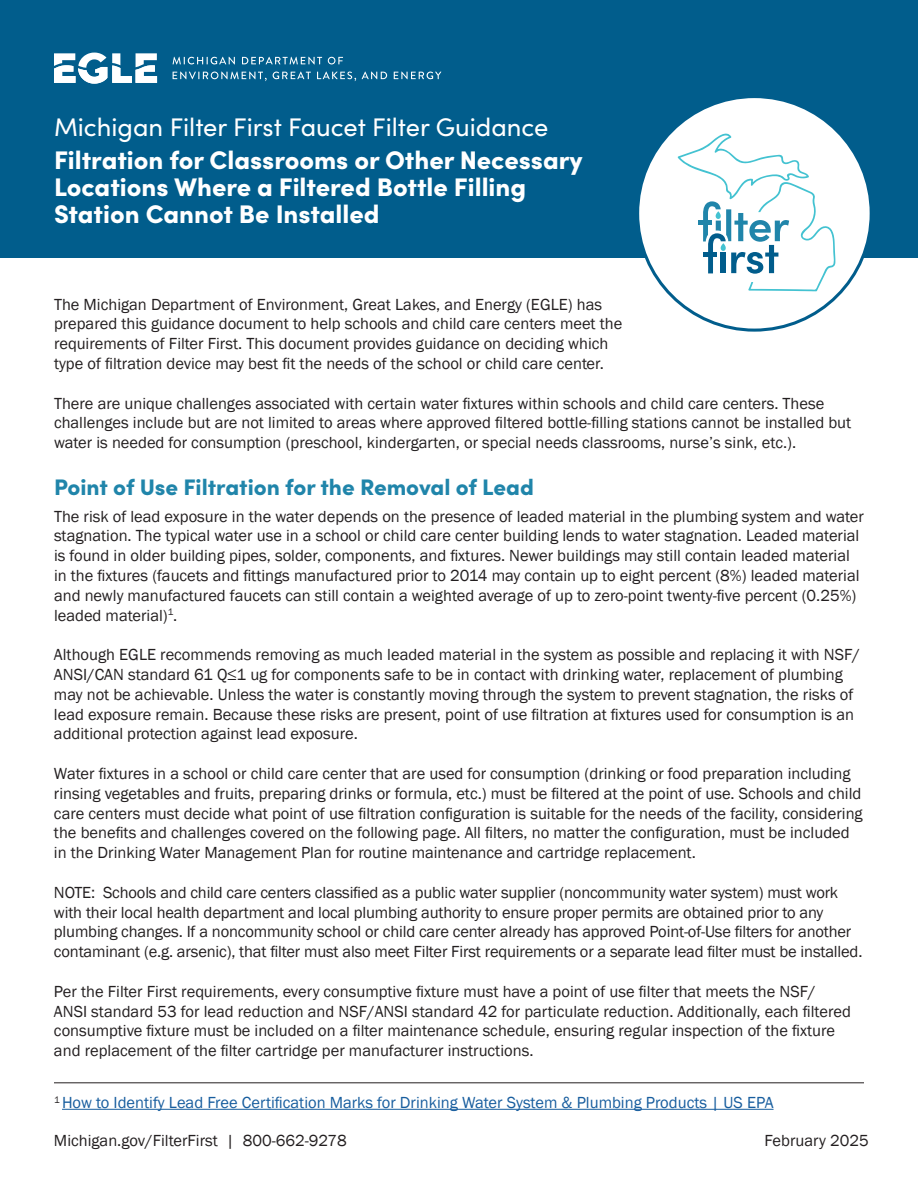
<style>
.page{position:relative;width:918px;height:1188px;background:#fff}
.page>*{position:absolute;margin:0;border:0;box-sizing:border-box;transform-origin:0 0}
.t1{font:900 25.5px/27px "Sofia Pro";color:#fff}
.t2{font:25.5px "Sofia Pro";color:#fff}
.t3{font:900 22.5px "Sofia Pro";color:#2085aa}
.t4{font:16.5px/19.8px "Franklin Gothic";color:#231f20}
.t5{font:16.5px "Franklin Gothic";color:#175d9e}
</style>
<div class="page">
<div style="left:0;top:0;width:918px;height:257px;background:#015d8c"></div>
<svg style="left:173px;top:57px;width:62px;height:7px"></svg>
<svg style="left:242px;top:57px;width:80px;height:7px"></svg>
<svg style="left:328px;top:57px;width:15px;height:7px"></svg>
<svg style="left:173px;top:72px;width:94px;height:9px"></svg>
<svg style="left:273px;top:72px;width:38px;height:7px"></svg>
<svg style="left:317px;top:72px;width:39px;height:9px"></svg>
<svg style="left:362px;top:72px;width:25px;height:7px"></svg>
<svg style="left:394px;top:72px;width:47px;height:7px"></svg>
<svg style="left:54px;top:53px;width:103px;height:31px"></svg>
<div style="left:638px;top:97px;width:233px;height:233px;background:#fff;border-radius:50%"></div>
<svg style="left:678px;top:134px;width:157px;height:157px"></svg>
<hr style="left:62px;top:1109px;width:712px;height:1px;background:#175d9e">
<hr style="left:54px;top:1082px;width:810px;height:1px;background:#231f20">
<h1 class="t2" style="left:54px;top:108px;width:496px">Michigan Filter First Faucet Filter Guidance</h1>
<h1 class="t1" style="left:54px;top:145px;width:530px">Filtration for Classrooms or Other Necessary<br>Locations Where a Filtered Bottle Filling<br>Station Cannot Be Installed</h1>
<p class="t4" style="left:54px;top:295px;width:570px">The Michigan Department of Environment, Great Lakes, and Energy (EGLE) has prepared this guidance document to help schools and child care centers meet the requirements of Filter First. This document provides guidance on deciding which type of filtration device may best fit the needs of the school or child care center.</p>
<p class="t4" style="left:54px;top:394px;width:799px">There are unique challenges associated with certain water fixtures within schools and child care centers. These challenges include but are not limited to areas where approved filtered bottle-filling stations cannot be installed but water is needed for consumption (preschool, kindergarten, or special needs classrooms, nurse’s sink, etc.).</p>
<h2 class="t3" style="left:54px;top:469px;width:482px">Point of Use Filtration for the Removal of Lead</h2>
<p class="t4" style="left:54px;top:507px;width:812px">The risk of lead exposure in the water depends on the presence of leaded material in the plumbing system and water stagnation. The typical water use in a school or child care center building lends to water stagnation. Leaded material is found in older building pipes, solder, components, and fixtures. Newer buildings may still contain leaded material in the fixtures (faucets and fittings manufactured prior to 2014 may contain up to eight percent (8%) leaded material and newly manufactured faucets can still contain a weighted average of up to zero-point twenty-five percent (0.25%) leaded material)<sup>1</sup>.</p>
<p class="t4" style="left:54px;top:645px;width:807px">Although EGLE recommends removing as much leaded material in the system as possible and replacing it with NSF/ ANSI/CAN standard 61 Q≤1 ug for components safe to be in contact with drinking water, replacement of plumbing may not be achievable. Unless the water is constantly moving through the system to prevent stagnation, the risks of lead exposure remain. Because these risks are present, point of use filtration at fixtures used for consumption is an additional protection against lead exposure.</p>
<p class="t4" style="left:54px;top:764px;width:810px">Water fixtures in a school or child care center that are used for consumption (drinking or food preparation including rinsing vegetables and fruits, preparing drinks or formula, etc.) must be filtered at the point of use. Schools and child care centers must decide what point of use filtration configuration is suitable for the needs of the facility, considering the benefits and challenges covered on the following page. All filters, no matter the configuration, must be included in the Drinking Water Management Plan for routine maintenance and cartridge replacement.</p>
<p class="t4" style="left:54px;top:883px;width:810px">NOTE: Schools and child care centers classified as a public water supplier (noncommunity water system) must work with their local health department and local plumbing authority to ensure proper permits are obtained prior to any plumbing changes. If a noncommunity school or child care center already has approved Point-of-Use filters for another contaminant (e.g. arsenic), that filter must also meet Filter First requirements or a separate lead filter must be installed.</p>
<p class="t4" style="left:54px;top:982px;width:798px">Per the Filter First requirements, every consumptive fixture must have a point of use filter that meets the NSF/ ANSI standard 53 for lead reduction and NSF/ANSI standard 42 for particulate reduction. Additionally, each filtered consumptive fixture must be included on a filter maintenance schedule, ensuring regular inspection of the fixture and replacement of the filter cartridge per manufacturer instructions.</p>
<p class="t5" style="left:54px;top:1092px;width:721px"><sup>1</sup> How to Identify Lead Free Certification Marks for Drinking Water System &amp; Plumbing Products | US EPA</p>
<p class="t4" style="left:54px;top:1131px;width:294px">Michigan.gov/FilterFirst | 800-662-9278</p>
<p class="t4" style="left:765px;top:1131px;width:106px">February 2025</p>
</div>
